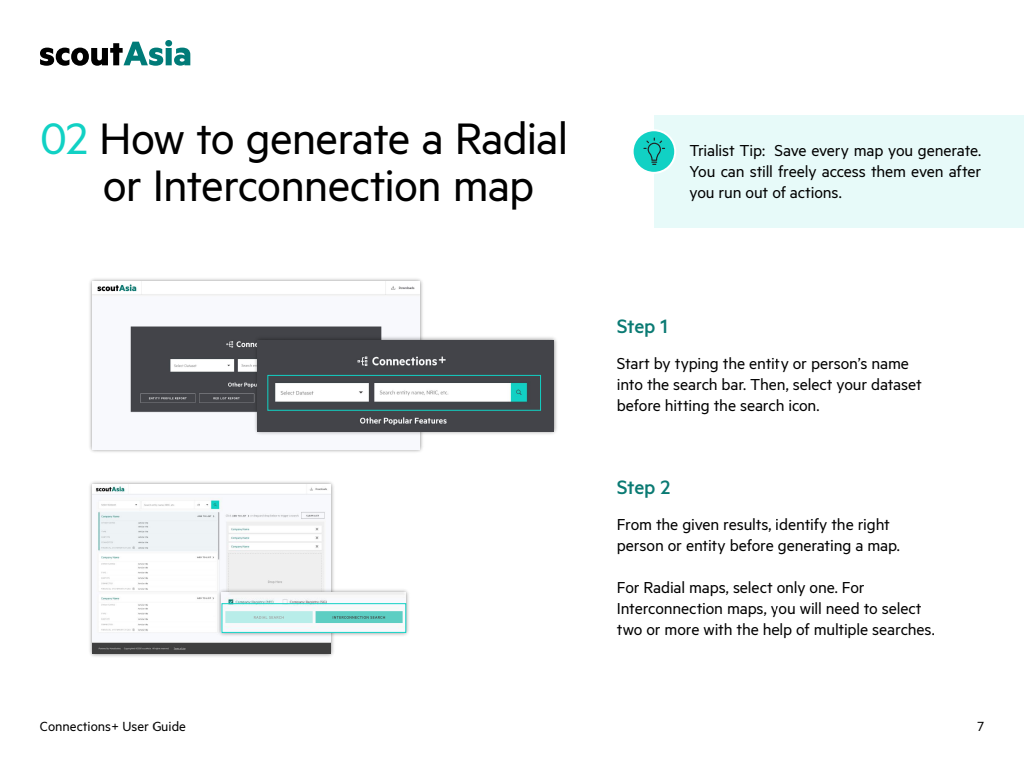
<style>
.page{position:relative;width:1024px;height:768px;background:#fff}
.page>*{position:absolute;margin:0;border:0;box-sizing:border-box;transform-origin:0 0}
.t1{font:50px/47.3px "Metric";letter-spacing:-.02em;color:#000;text-align:center}
.t2{font:500 22px "Metric";letter-spacing:-.015em;color:#0a7a73}
.t3{font:18px/21px "Metric";letter-spacing:-.01em;color:#000}
.t4{font:15px "Metric";color:#000}
.s1{color:#11d1c4}
</style>
<div class="page">
<hr style="left:0;top:133px;width:1024px;height:1px;background:#000">
<img style="left:93px;top:608px;width:61px;height:45px">
<svg style="left:40px;top:40px;width:150px;height:26px"></svg>
<img style="left:89px;top:278px;width:65px;height:328px">
<img style="left:93px;top:282px;width:61px;height:168px">
<img style="left:154px;top:278px;width:403px;height:379px">
<img style="left:258px;top:340px;width:296px;height:92px">
<div style="left:267px;top:375px;width:274px;height:36px;border:1px solid #11d1c4"></div>
<div style="left:654px;top:115px;width:370px;height:113px;background:#e7faf9"></div>
<div style="left:633px;top:130px;width:42px;height:43px;background:#11d1c4;border-radius:50%"></div>
<div style="left:632px;top:129px;width:44px;height:45px;border:2px solid #fff;border-radius:50%"></div>
<svg style="left:643px;top:138px;width:22px;height:27px"></svg>
<div style="left:221px;top:603px;width:185px;height:30px;border:1px solid #11d1c4"></div>
<img style="left:224px;top:609px;width:181px;height:17px">
<h1 class="t1" style="left:40px;top:113px;width:530px"><span class="s1">02</span> How to generate a Radial or Interconnection map</h1>
<p class="t3" style="left:690px;top:139px;width:293px;text-align:justify">Trialist Tip: Save every map you generate.<br>You can still freely access them even after you run out of actions.</p>
<p class="t2" style="left:617px;top:313px;width:52px">Step 1</p>
<p class="t3" style="left:617px;top:352px;width:307px">Start by typing the entity or person’s name into the search bar. Then, select your dataset before hitting the search icon.</p>
<p class="t2" style="left:617px;top:474px;width:55px">Step 2</p>
<p class="t3" style="left:617px;top:513px;width:285px">From the given results, identify the right person or entity before generating a map.</p>
<p class="t3" style="left:617px;top:576px;width:319px">For Radial maps, select only one. For<br>Interconnection maps, you will need to select two or more with the help of multiple searches.</p>
<p class="t4" style="left:40px;top:718px;width:147px">Connections+ User Guide</p>
<p class="t4" style="left:977px;top:718px;width:8px">7</p>
</div>
